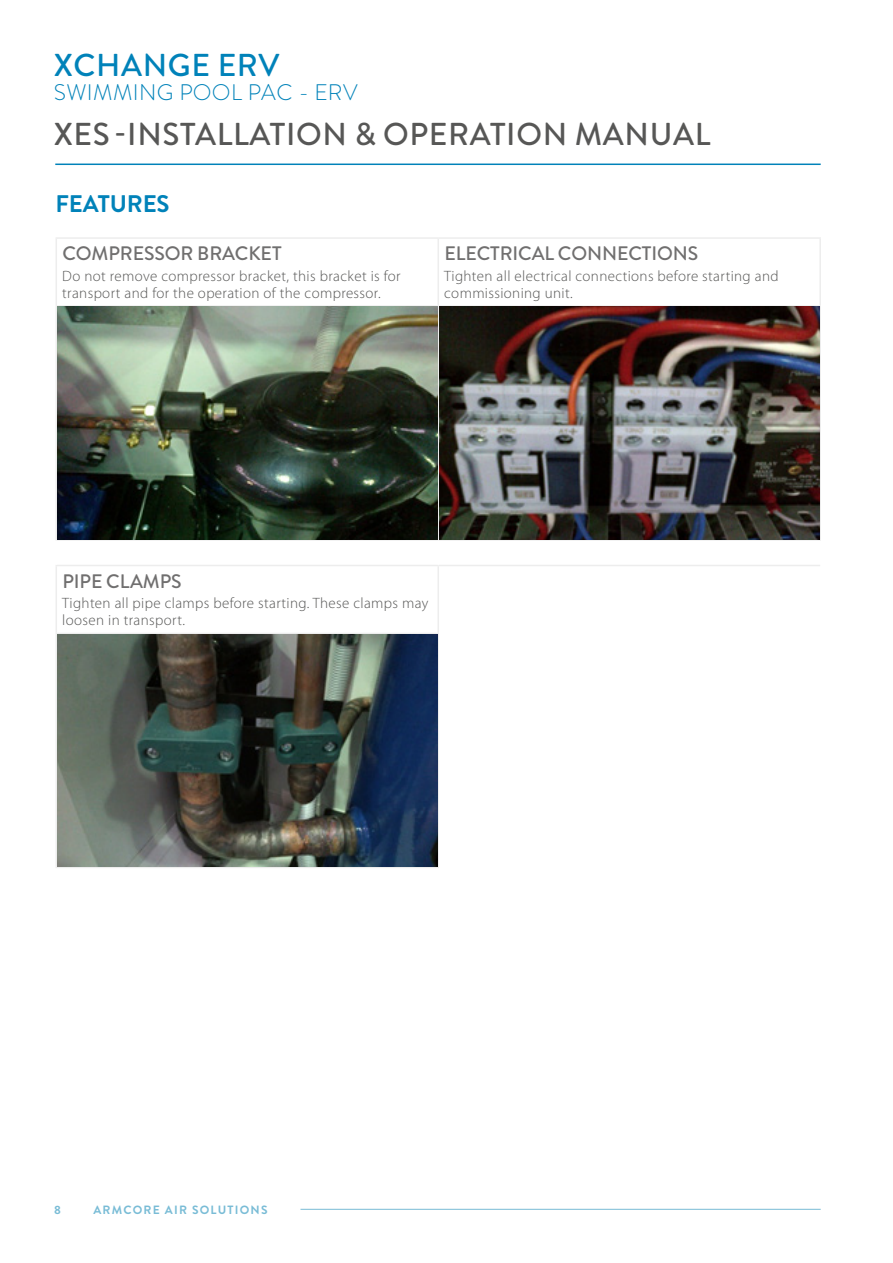
<style>
.page{position:relative;width:893px;height:1263px;background:#fff}
.page>*{position:absolute;margin:0;border:0;box-sizing:border-box;transform-origin:0 0}
.t1{font:500 31.65px "Brandon Grotesque";letter-spacing:.02em;color:#575756}
.t2{font:500 31.65px "Brandon Grotesque";letter-spacing:.02em;color:#0082b9}
.t3{font:700 24px "Brandon Grotesque";letter-spacing:-.005em;color:#0082b9}
.t4{font:300 22.5px "Brandon Grotesque";letter-spacing:.02em;color:#0082b9}
.t5{font:500 19.5px "Brandon Grotesque";letter-spacing:-.005em;color:#706f6f}
.t6{font:300 15px/16.5px "Myriad Pro";letter-spacing:.025em;color:#575756}
.t7{font:700 12px "Brandon Grotesque";letter-spacing:.1em;color:#79bcd6}
</style>
<div class="page">
<hr style="left:300px;top:1209px;width:521px;height:1px;background:#79bcd6">
<hr style="left:55px;top:164px;width:766px;height:1px;background:#0082b9">
<hr style="left:56px;top:237px;width:382px;height:2px;background:#ededed">
<hr style="left:56px;top:239px;width:1px;height:66px;background:#ededed">
<hr style="left:438px;top:237px;width:383px;height:2px;background:#ededed">
<hr style="left:437px;top:239px;width:2px;height:66px;background:#ededed">
<hr style="left:819px;top:239px;width:2px;height:66px;background:#ededed">
<hr style="left:56px;top:305px;width:382px;height:2px;background:#ededed">
<hr style="left:56px;top:307px;width:1px;height:232px;background:#ededed">
<hr style="left:438px;top:305px;width:383px;height:2px;background:#ededed">
<hr style="left:437px;top:307px;width:2px;height:232px;background:#ededed">
<hr style="left:819px;top:307px;width:2px;height:232px;background:#ededed">
<hr style="left:56px;top:539px;width:382px;height:2px;background:#ededed">
<hr style="left:438px;top:539px;width:383px;height:2px;background:#ededed">
<hr style="left:56px;top:565px;width:382px;height:1px;background:#ededed">
<hr style="left:56px;top:566px;width:1px;height:67px;background:#ededed">
<hr style="left:438px;top:565px;width:382px;height:1px;background:#ededed">
<hr style="left:437px;top:566px;width:2px;height:67px;background:#ededed">
<hr style="left:56px;top:633px;width:383px;height:1px;background:#ededed">
<hr style="left:56px;top:634px;width:1px;height:233px;background:#ededed">
<hr style="left:437px;top:634px;width:2px;height:233px;background:#ededed">
<hr style="left:56px;top:867px;width:383px;height:1px;background:#ededed">
<img style="left:57px;top:307px;width:380px;height:232px">
<img style="left:439px;top:307px;width:380px;height:232px">
<img style="left:57px;top:634px;width:380px;height:233px">
<p class="t2" style="left:54px;top:43px;width:227px">XCHANGE ERV</p>
<p class="t4" style="left:54px;top:77px;width:305px">SWIMMING POOL PAC - ERV</p>
<p class="t1" style="left:54px;top:112px;width:658px">XES-INSTALLATION &amp; OPERATION MANUAL</p>
<p class="t3" style="left:55px;top:187px;width:116px">FEATURES</p>
<p class="t5" style="left:62px;top:240px;width:221px">COMPRESSOR BRACKET</p>
<p class="t6" style="left:62px;top:268px;width:340px">Do not remove compressor bracket, this bracket is for transport and for the operation of the compressor.</p>
<p class="t5" style="left:444px;top:240px;width:255px">ELECTRICAL CONNECTIONS</p>
<p class="t6" style="left:444px;top:268px;width:336px">Tighten all electrical connections before starting and commissioning unit.</p>
<p class="t5" style="left:62px;top:567px;width:121px">PIPE CLAMPS</p>
<p class="t6" style="left:62px;top:595px;width:368px">Tighten all pipe clamps before starting. These clamps may loosen in transport.</p>
<p class="t7" style="left:54px;top:1201px;width:8px">8</p>
<p class="t7" style="left:93px;top:1201px;width:176px">ARMCORE AIR SOLUTIONS</p>
</div>
